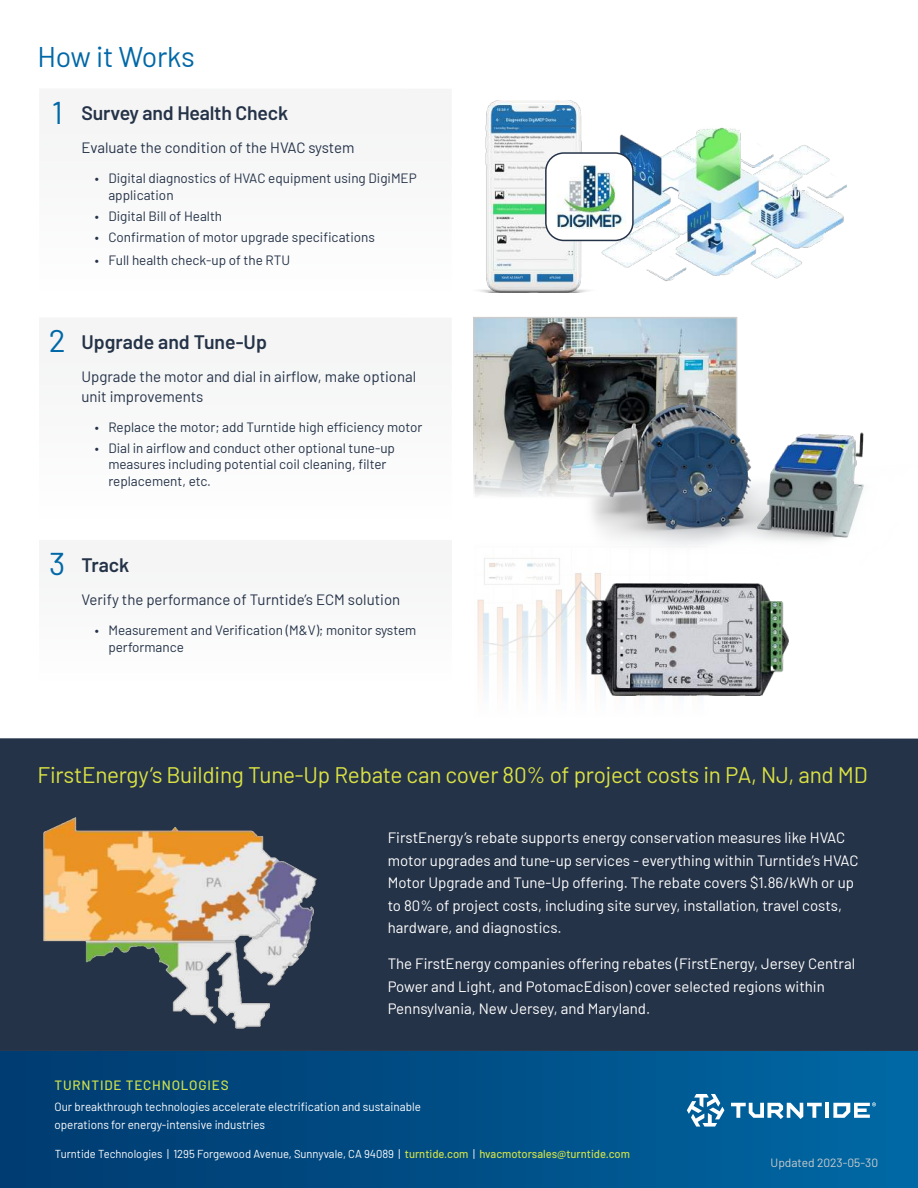
<style>
.page{position:relative;width:918px;height:1188px;background:#fff}
.page>*{position:absolute;margin:0;border:0;box-sizing:border-box;transform-origin:0 0}
.t1{font:31.5px "Barlow";color:#0068a7}
.t2{font:28.5px "Barlow";letter-spacing:-.01em;color:#0068a7}
.t3{font:22.5px "Barlow";letter-spacing:-.01em;color:#dae243}
.t4{font:600 19.5px "Barlow";letter-spacing:-.01em;color:#253348}
.t5{font:15px/22.5px "Barlow";color:#fff}
.t6{font:15px/19.5px "Barlow";color:#253348}
.t7{font:13.5px/16.5px "Barlow";color:#253348}
.t8{font:500 13.5px "Barlow";letter-spacing:.06em;color:#cddf49}
.t9{font:12px/18px "Barlow";color:#fff}
.t10{font:12px "Barlow";color:#ccc}
.t11{font:11.55px "Barlow";color:#fff}
.s1{font-weight:500;color:#cddf49}
</style>
<div class="page">
<img style="left:477px;top:558px;width:124px;height:133px">
<div style="left:0;top:738px;width:918px;height:313px;background:#253348"></div>
<img style="left:587px;top:583px;width:202px;height:113px">
<img style="left:43px;top:817px;width:274px;height:212px">
<img style="left:476px;top:320px;width:258px;height:176px">
<div style="left:473px;top:317px;width:264px;height:182px;border:2px solid #ccc"></div>
<img style="left:566px;top:384px;width:298px;height:181px">
<img style="left:602px;top:127px;width:245px;height:154px">
<img style="left:478px;top:101px;width:124px;height:191px">
<div style="left:546px;top:153px;width:87px;height:87px;background:#fff;border-radius:18px"></div>
<img style="left:546px;top:159px;width:87px;height:81px">
<div style="left:545px;top:152px;width:89px;height:89px;border:2px solid #253348;border-radius:18px"></div>
<img style="left:0;top:1051px;width:918px;height:137px">
<svg style="left:687px;top:1094px;width:37px;height:33px"></svg>
<hr style="left:825px;top:1103px;width:4px;height:15px;background:#fff">
<svg style="left:731px;top:1103px;width:91px;height:16px"></svg>
<svg style="left:833px;top:1102px;width:43px;height:16px"></svg>
<h2 class="t2" style="left:37px;top:36px;width:159px">How it Works</h2>
<h3 class="t4" style="left:81px;top:107px;width:208px">Survey and Health Check</h3>
<p class="t6" style="left:81px;top:140px;width:275px">Evaluate the condition of the HVAC system</p>
<p class="t7" style="left:108px;top:172px;width:310px;text-indent:-14px">• Digital diagnostics of HVAC equipment using DigiMEP application</p>
<p class="t7" style="left:95px;top:209px;width:129px">• Digital Bill of Health</p>
<p class="t7" style="left:95px;top:230px;width:282px">• Confirmation of motor upgrade specifications</p>
<p class="t7" style="left:95px;top:254px;width:197px">• Full health check-up of the RTU</p>
<h1 class="t1" style="left:52px;top:89px;width:13px">1</h1>
<h1 class="t1" style="left:49px;top:330px;width:18px">2</h1>
<h3 class="t4" style="left:81px;top:336px;width:187px">Upgrade and Tune-Up</h3>
<p class="t6" style="left:81px;top:366px;width:337px">Upgrade the motor and dial in air昀氀ow, make optional unit improvements</p>
<p class="t7" style="left:95px;top:420px;width:329px">• Replace the motor; add Turntide high e昀케ciency motor</p>
<p class="t7" style="left:108px;top:441px;width:288px;text-indent:-13px">• Dial in air昀氀ow and conduct other optional tune-up measures including potential coil cleaning, filter replacement, etc.</p>
<h1 class="t1" style="left:49px;top:553px;width:18px">3</h1>
<h3 class="t4" style="left:81px;top:558px;width:50px">Track</h3>
<p class="t6" style="left:81px;top:592px;width:320px">Verify the performance of Turntide’s ECM solution</p>
<p class="t7" style="left:108px;top:623px;width:310px;text-indent:-13px">• Measurement and Verification (M&amp;V); monitor system performance</p>
<h3 class="t3" style="left:38px;top:759px;width:832px">FirstEnergy’s Building Tune-Up Rebate can cover 80% of project costs in PA, NJ, and MD</h3>
<p class="t5" style="left:388px;top:828px;width:472px">FirstEnergy’s rebate supports energy conservation measures like HVAC motor upgrades and tune-up services - everything within Turntide’s HVAC Motor Upgrade and Tune-Up offering. The rebate covers $1.86/kWh or up to 80% of project costs, including site survey, installation, travel costs, hardware, and diagnostics.</p>
<p class="t5" style="left:388px;top:951px;width:469px">The FirstEnergy companies offering rebates (FirstEnergy, Jersey Central<br>Power and Light, and PotomacEdison) cover selected regions within<br>Pennsylvania, New Jersey, and Maryland.</p>
<p class="t8" style="left:55px;top:1080px;width:176px">TURNTIDE TECHNOLOGIES</p>
<p class="t9" style="left:55px;top:1097px;width:368px">Our breakthrough technologies accelerate electrification and sustainable operations for energy-intensive industries</p>
<p class="t11" style="left:55px;top:1145px;width:577px">Turntide Technologies | 1295 Forgewood Avenue, Sunnyvale, CA 94089 | <span class="s1">turntide.com</span> | <span class="s1">hvacmotorsales@turntide.com</span></p>
<p class="t10" style="left:771px;top:1158px;width:109px">Updated 2023-05-30</p>
</div>
